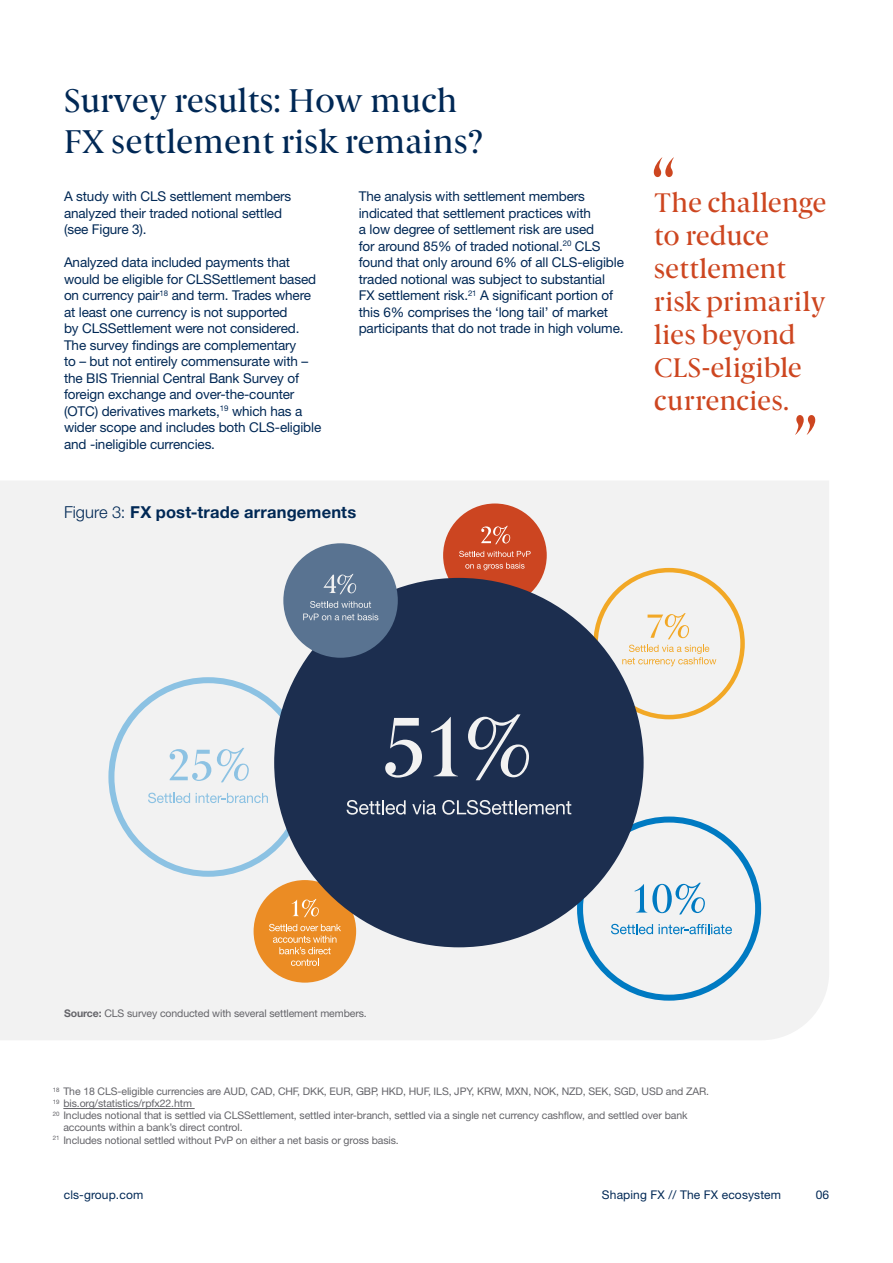
<style>
.page{position:relative;width:893px;height:1263px;background:#fff}
.page>*{position:absolute;margin:0;border:0;box-sizing:border-box;transform-origin:0 0}
._4__New_Body__sub_su{font:33px/40.5px "Berlingske Serif";color:#002855}
._4__Pull_out_quote{font:27px/33px "Berlingske Serif";letter-spacing:-.005em;color:#cd4620}
._4__Pull_out_quote-2{font:700 16.5px "Helvetica Neue LT Std";letter-spacing:.015em;color:#002855}
._4__New_Body__sub_su-2{font:13.5px/16.5px "Helvetica Neue LT Std";letter-spacing:-.01em;color:#002855}
.t1{font:12px "Helvetica Neue LT Std";letter-spacing:.01em;color:#002855}
._4__New_Body__sub_su-3{font:10.5px/12px "Helvetica Neue LT Std";letter-spacing:-.01em;color:#646469}
.s1{font-weight:300}
.s2{font-weight:700}
</style>
<div class="page">
<hr style="left:63px;top:1108px;width:132px;height:1px;background:#646469">
<div style="left:0;top:481px;width:829px;height:559px;background:#f2f2f2"></div>
<svg style="left:654px;top:157px;width:20px;height:20px"></svg>
<svg style="left:795px;top:415px;width:20px;height:20px"></svg>
<div style="left:254px;top:880px;width:102px;height:103px;background:#eb8c24;border-radius:50%"></div>
<div style="left:577px;top:816px;width:184px;height:185px;border:6px solid #007ac2;border-radius:50%"></div>
<svg style="left:611px;top:924px;width:42px;height:10px"></svg>
<svg style="left:659px;top:924px;width:73px;height:10px"></svg>
<svg style="left:635px;top:883px;width:70px;height:31px"></svg>
<svg style="left:269px;top:924px;width:72px;height:42px"></svg>
<svg style="left:292px;top:899px;width:27px;height:18px"></svg>
<div style="left:108px;top:677px;width:200px;height:200px;border:6px solid #8cc2e3;border-radius:50%"></div>
<div style="left:443px;top:503px;width:104px;height:104px;background:#cc4521;border-radius:50%"></div>
<div style="left:593px;top:568px;width:152px;height:151px;border:4px solid #f2a826;border-radius:50%"></div>
<svg style="left:622px;top:645px;width:94px;height:21px"></svg>
<svg style="left:648px;top:613px;width:41px;height:26px"></svg>
<svg style="left:459px;top:551px;width:72px;height:6px"></svg>
<svg style="left:465px;top:563px;width:60px;height:7px"></svg>
<svg style="left:481px;top:526px;width:29px;height:18px"></svg>
<div style="left:274px;top:578px;width:370px;height:369px;background:#1c2e4f;border-radius:50%"></div>
<svg style="left:347px;top:800px;width:59px;height:15px"></svg>
<svg style="left:412px;top:800px;width:24px;height:14px"></svg>
<svg style="left:442px;top:800px;width:129px;height:15px"></svg>
<svg style="left:385px;top:718px;width:37px;height:59px"></svg>
<svg style="left:431px;top:717px;width:27px;height:59px"></svg>
<svg style="left:468px;top:714px;width:61px;height:66px"></svg>
<svg style="left:148px;top:793px;width:42px;height:10px"></svg>
<svg style="left:196px;top:793px;width:72px;height:10px"></svg>
<svg style="left:170px;top:749px;width:41px;height:32px"></svg>
<svg style="left:217px;top:748px;width:32px;height:34px"></svg>
<div style="left:283px;top:543px;width:115px;height:115px;background:#597391;border-radius:50%"></div>
<svg style="left:303px;top:601px;width:75px;height:19px"></svg>
<svg style="left:323px;top:574px;width:33px;height:20px"></svg>
<p class="_4__New_Body__sub_su" style="left:64px;top:81px;width:421px">Survey results: How much<br>FX settlement risk remains?</p>
<p class="_4__New_Body__sub_su-2" style="left:64px;top:188px;width:229px">A study with CLS settlement members analyzed their traded notional settled (see Figure 3).</p>
<p class="_4__New_Body__sub_su-2" style="left:64px;top:254px;width:259px">Analyzed data included payments that would be eligible for CLSSettlement based on currency pair<sup>18</sup> and term. Trades where at least one currency is not supported<br>by CLSSettlement were not considered.<br>The survey findings are complementary<br>to – but not entirely commensurate with – the BIS Triennial Central Bank Survey of foreign exchange and over-the-counter (OTC) derivatives markets,<sup>19</sup> which has a wider scope and includes both CLS-eligible and -ineligible currencies.</p>
<p class="_4__New_Body__sub_su-2" style="left:359px;top:188px;width:267px">The analysis with settlement members indicated that settlement practices with<br>a low degree of settlement risk are used<br>for around 85% of traded notional.<sup>20</sup> CLS found that only around 6% of all CLS-eligible traded notional was subject to substantial FX settlement risk.<sup>21</sup> A significant portion of this 6% comprises the ‘long tail’ of market participants that do not trade in high volume.</p>
<p class="_4__Pull_out_quote-2" style="left:64px;top:502px;width:294px"><span class="s1">Figure 3:</span> FX post-trade arrangements</p>
<p class="_4__Pull_out_quote" style="left:654px;top:187px;width:174px">The challenge to reduce settlement risk primarily lies beyond<br>CLS-eligible currencies.</p>
<p class="_4__New_Body__sub_su-3" style="left:64px;top:1007px;width:304px"><span class="s2">Source:</span> CLS survey conducted with several settlement members.</p>
<p class="_4__New_Body__sub_su-3" style="left:53px;top:1085px;width:658px"><sup>18</sup> The 18 CLS-eligible currencies are AUD, CAD, CHF, DKK, EUR, GBP, HKD, HUF, ILS, JPY, KRW, MXN, NOK, NZD, SEK, SGD, USD and ZAR.</p>
<p class="_4__New_Body__sub_su-3" style="left:53px;top:1097px;width:141px"><sup>19</sup> bis.org/statistics/rpfx22.htm</p>
<p class="_4__New_Body__sub_su-3" style="left:63px;top:1109px;width:626px;text-indent:-11px"><sup>20</sup> Includes notional that is settled via CLSSettlement, settled inter-branch, settled via a single net currency cashflow, and settled over bank accounts within a bank’s direct control.</p>
<p class="_4__New_Body__sub_su-3" style="left:53px;top:1133px;width:348px"><sup>21</sup> Includes notional settled without PvP on either a net basis or gross basis.</p>
<p class="t1" style="left:64px;top:1188px;width:81px">cls-group.com</p>
<p class="t1" style="left:602px;top:1188px;width:181px">Shaping FX // The FX ecosystem</p>
<p class="t1" style="left:816px;top:1188px;width:15px">06</p>
</div>
